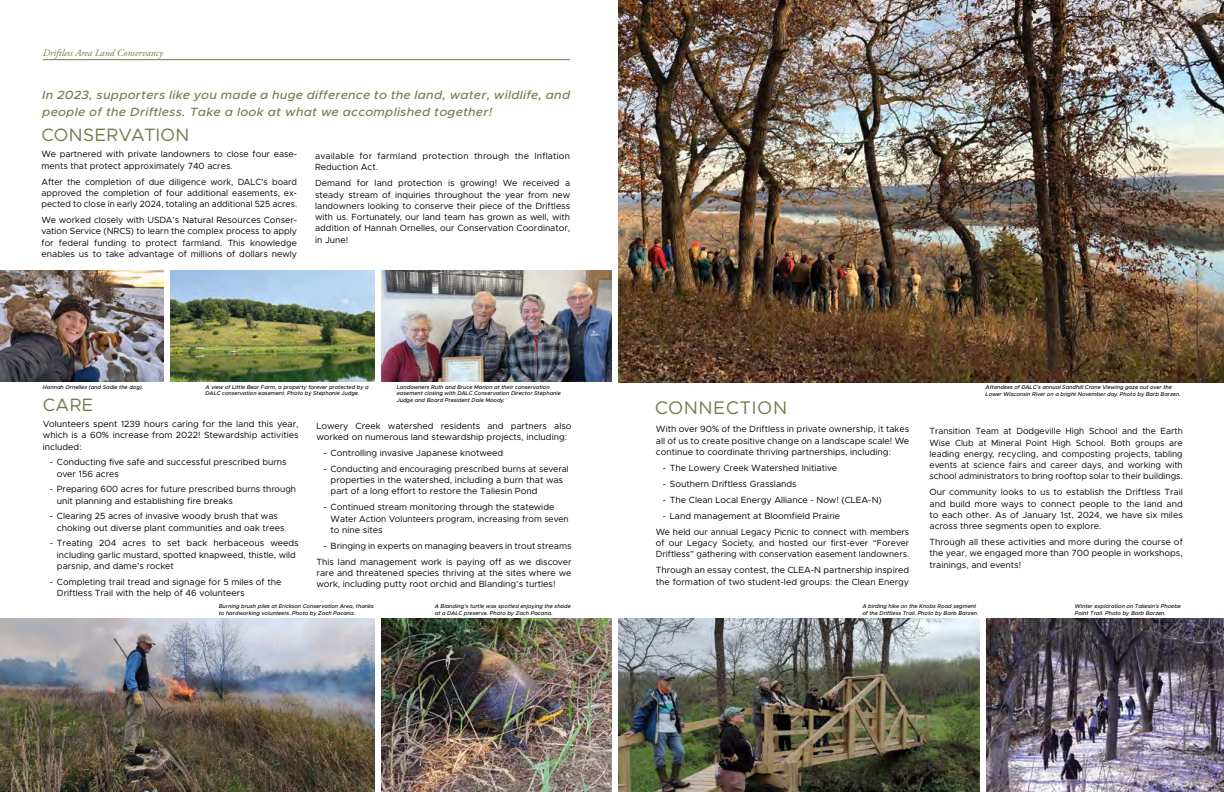
<style>
.page{position:relative;width:1224px;height:792px;background:#fff}
.page>*{position:absolute;margin:0;border:0;box-sizing:border-box;transform-origin:0 0}
.t1{font:18px "Metropolis";letter-spacing:.025em;color:#75794f}
.t2{font:18px "Gotham Rounded";letter-spacing:.025em;color:#75794f}
.t3{font:italic 500 12px/17px "Metropolis";letter-spacing:.02em;color:#75794f;scale:1.05 1}
.t4{font:italic 10px "Adobe Garamond Pro";color:#75794f}
.t5{font:9px/11.2px "Metropolis";color:#000}
.t6{font:9px/11.2px "Metropolis";letter-spacing:.02em;color:#000}
.t7{font:italic 500 5.5px/6.7px "Metropolis";color:#000}
</style>
<div class="page">
<hr style="left:43px;top:59px;width:527px;height:1px;background:#75794f">
<img style="left:170px;top:270px;width:205px;height:112px">
<img style="left:0;top:270px;width:164px;height:112px">
<img style="left:381px;top:270px;width:231px;height:112px">
<img style="left:0;top:618px;width:375px;height:174px">
<img style="left:381px;top:618px;width:231px;height:174px">
<img style="left:618px;top:0;width:606px;height:383px">
<img style="left:618px;top:618px;width:362px;height:174px">
<img style="left:986px;top:618px;width:238px;height:174px">
<p class="t4" style="left:43px;top:47px;width:122px">Driftless Area Land Conservancy</p>
<h2 class="t3" style="left:42px;top:87px;width:504px">In 2023, supporters like you made a huge difference to the land, water, wildlife, and people of the Driftless. Take a look at what we accomplished together!</h2>
<h1 class="t1" style="left:42px;top:124px;width:149px">CONSERVATION</h1>
<p class="t5" style="left:42px;top:149px;width:257px">We partnered with private landowners to close four ease&shy;ments that protect approximately 740 acres.</p>
<p class="t5" style="left:42px;top:176px;width:257px;text-align:justify">After the completion of due diligence work, DALC’s board approved the completion of four additional easements, ex&shy;pected to close in early 2024, totaling an additional 525 acres.</p>
<p class="t5" style="left:42px;top:214px;width:257px;text-align:justify">We worked closely with USDA’s Natural Resources Conser&shy;vation Service (NRCS) to learn the complex process to apply for federal funding to protect farmland. This knowledge enables us to take advantage of millions of dollars newly</p>
<p class="t6" style="left:315px;top:150px;width:256px">available for farmland protection through the Inflation<br>Reduction Act.</p>
<p class="t5" style="left:315px;top:178px;width:256px;text-align:justify">Demand for land protection is growing! We received a steady stream of inquiries throughout the year from new landowners looking to conserve their piece of the Driftless with us. Fortunately, our land team has grown as well, with addition of Hannah Ornelles, our Conservation Coordinator, in June!</p>
<p class="t7" style="left:43px;top:383px;width:102px">Hannah Ornelles (and Sadie the dog).</p>
<p class="t7" style="left:206px;top:383px;width:165px">A view of Little Bear Farm, a property forever protected by a<br>DALC conservation easement. Photo by Stephanie Judge.</p>
<p class="t7" style="left:397px;top:383px;width:166px">Landowners Ruth and Bruce Marion at their conservation easement closing with DALC Conservation Director Stephanie<br>Judge and Board President Dale Moody.</p>
<p class="t7" style="left:986px;top:384px;width:197px">Attendees of DALC’s annual Sandhill Crane Viewing gaze out over the<br>Lower Wisconsin River on a bright November day. Photo by Barb Barzen.</p>
<h1 class="t1" style="left:43px;top:394px;width:52px">CARE</h1>
<p class="t5" style="left:43px;top:418px;width:257px;text-align:justify">Volunteers spent 1239 hours caring for the land this year, which is a 60% increase from 2022! Stewardship activities included:</p>
<p class="t5" style="left:57px;top:457px;width:231px;text-indent:-7px">- Conducting five safe and successful prescribed burns over 156 acres</p>
<p class="t5" style="left:57px;top:484px;width:241px;text-indent:-7px">- Preparing 600 acres for future prescribed burns through unit planning and establishing fire breaks</p>
<p class="t5" style="left:57px;top:511px;width:229px;text-indent:-7px">- Clearing 25 acres of invasive woody brush that was choking out diverse plant communities and oak trees</p>
<p class="t5" style="left:57px;top:538px;width:243px;text-indent:-7px">- Treating 204 acres to set back herbaceous weeds including garlic mustard, spotted knapweed, thistle, wild parsnip, and dame’s rocket</p>
<p class="t5" style="left:57px;top:576px;width:226px;text-indent:-7px">- Completing trail tread and signage for 5 miles of the<br>Driftless Trail with the help of 46 volunteers</p>
<h1 class="t2" style="left:655px;top:395px;width:134px">CONNECTION</h1>
<p class="t5" style="left:317px;top:420px;width:256px">Lowery Creek watershed residents and partners also worked on numerous land stewardship projects, including:</p>
<p class="t5" style="left:324px;top:447px;width:181px">- Controlling invasive Japanese knotweed</p>
<p class="t5" style="left:331px;top:463px;width:240px;text-indent:-7px">- Conducting and encouraging prescribed burns at several properties in the watershed, including a burn that was part of a long effort to restore the Taliesin Pond</p>
<p class="t5" style="left:331px;top:502px;width:240px;text-indent:-7px">- Continued stream monitoring through the statewide<br>Water Action Volunteers program, increasing from seven to nine sites</p>
<p class="t5" style="left:317px;top:538px;width:256px;line-height:16px;text-align:right">- Bringing in experts on managing beavers in trout streams<br>This land management work is paying off as we discover</p>
<p class="t5" style="left:317px;top:567px;width:256px">rare and threatened species thriving at the sites where we work, including putty root orchid and Blanding’s turtles!</p>
<p class="t5" style="left:656px;top:424px;width:255px;text-align:justify">With over 90% of the Driftless in private ownership, it takes all of us to create positive change on a landscape scale! We continue to coordinate thriving partnerships, including:</p>
<p class="t5" style="left:663px;top:462px;width:176px">- The Lowery Creek Watershed Initiative</p>
<p class="t5" style="left:663px;top:478px;width:135px">- Southern Driftless Grasslands</p>
<p class="t5" style="left:663px;top:494px;width:220px">- The Clean Local Energy Alliance - Now! (CLEA-N)</p>
<p class="t5" style="left:656px;top:508px;width:255px;line-height:16px;text-indent:7px">- Land management at Bloomfield Prairie<br>We held our annual Legacy Picnic to connect with members</p>
<p class="t5" style="left:656px;top:537px;width:255px">of our Legacy Society, and hosted our first-ever “Forever<br>Driftless” gathering with conservation easement landowners.</p>
<p class="t5" style="left:656px;top:565px;width:255px">Through an essay contest, the CLEA-N partnership inspired the formation of two student-led groups: the Clean Energy</p>
<p class="t5" style="left:930px;top:426px;width:255px;text-align:justify">Transition Team at Dodgeville High School and the Earth Wise Club at Mineral Point High School. Both groups are leading energy, recycling, and composting projects, tabling events at science fairs and career days, and working with school administrators to bring rooftop solar to their buildings.</p>
<p class="t5" style="left:930px;top:487px;width:255px;text-align:justify">Our community looks to us to establish the Driftless Trail and build more ways to connect people to the land and to each other. As of January 1st, 2024, we have six miles across three segments open to explore.</p>
<p class="t5" style="left:930px;top:536px;width:255px;text-align:justify">Through all these activities and more during the course of the year, we engaged more than 700 people in workshops, trainings, and events!</p>
<p class="t7" style="left:219px;top:603px;width:157px">Burning brush piles at Erickson Conservation Area, thanks to hardworking volunteers. Photo by Zach Pacana.</p>
<p class="t7" style="left:435px;top:603px;width:138px">A Blanding’s turtle was spotted enjoying the shade at a DALC preserve. Photo by Zach Pacana.</p>
<p class="t7" style="left:862px;top:603px;width:118px">A birding hike on the Knobs Road segment of the Driftless Trail. Photo by Barb Barzen.</p>
<p class="t7" style="left:1075px;top:603px;width:108px">Winter exploration on Taliesin’s Phoebe<br>Point Trail. Photo by Barb Barzen.</p>
</div>
